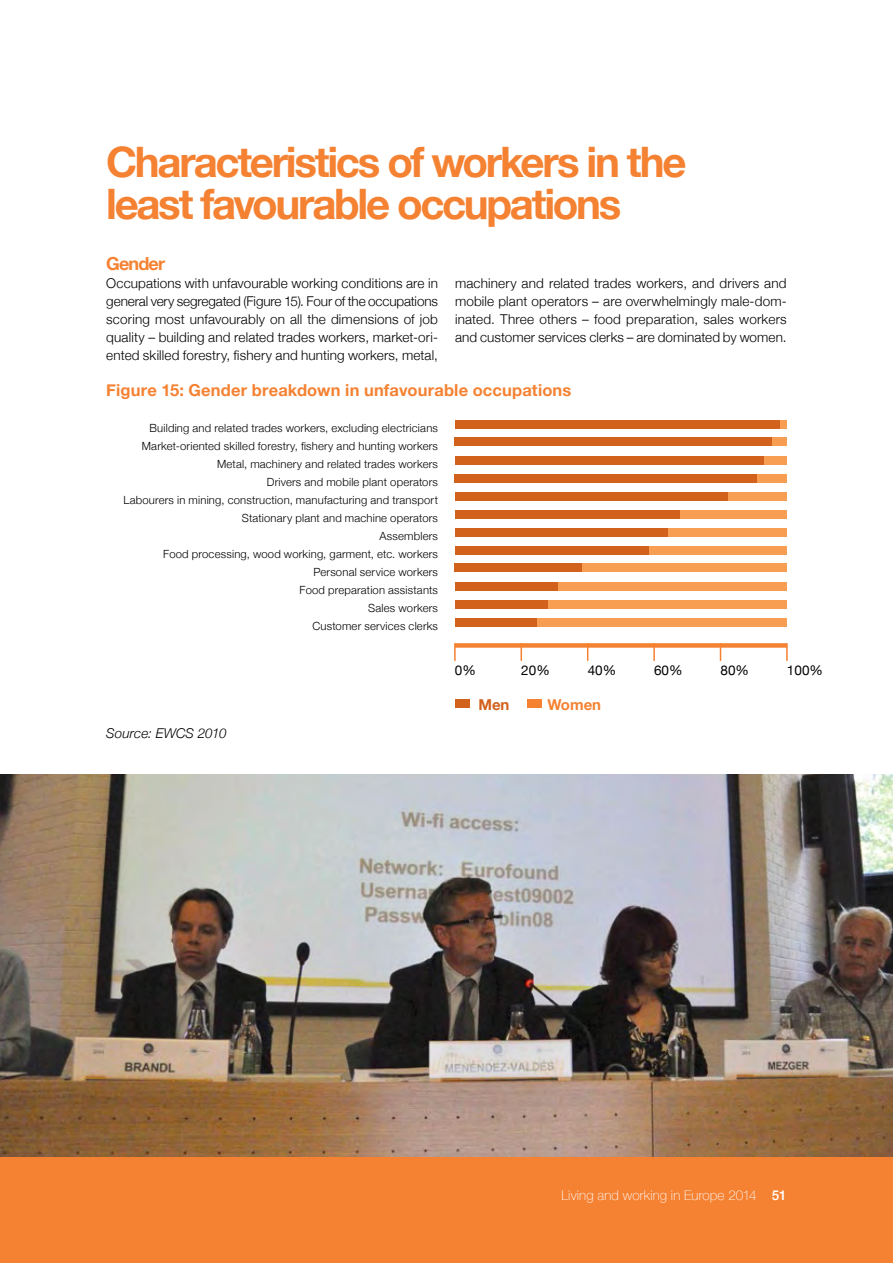
<style>
.page{position:relative;width:893px;height:1263px;background:#fff}
.page>*{position:absolute;margin:0;border:0;box-sizing:border-box;transform-origin:0 0}
.t1{font:700 42px/42px "Helvetica Neue";letter-spacing:-.055em;color:#f58232}
.t2{font:700 18px "Helvetica Neue";letter-spacing:-.05em;color:#f58232}
.Graph_Title{font:700 16.5px "Helvetica Neue";letter-spacing:.01em;color:#f58232}
.t3{font:700 15px "Helvetica Neue";color:#f58232}
.t4{font:700 15px "Helvetica Neue";color:#d2611c}
.Body_text{font:300 13.5px/18px "Helvetica Neue";letter-spacing:.01em;color:#000;text-align:justify}
.t5{font:100 13.5px "Helvetica Neue";letter-spacing:.01em;color:#fff}
.t6{font:13.5px "Helvetica Neue";color:#000}
.graphnote{font:italic 300 13.5px "Helvetica Neue";letter-spacing:.005em;color:#000}
.Body_text-2{font:300 11.25px "Helvetica Neue";letter-spacing:.02em;color:#000}
.s1{font-weight:500}
</style>
<div class="page">
<div style="left:0;top:1148px;width:893px;height:115px;background:#f58232"></div>
<div style="left:455px;top:643px;width:332px;height:5px;background:#f58232"></div>
<svg style="left:454px;top:643px;width:2px;height:18px"></svg>
<svg style="left:521px;top:648px;width:1px;height:13px"></svg>
<svg style="left:587px;top:648px;width:1px;height:13px"></svg>
<svg style="left:653px;top:643px;width:2px;height:18px"></svg>
<svg style="left:720px;top:648px;width:1px;height:13px"></svg>
<svg style="left:786px;top:643px;width:2px;height:18px"></svg>
<div style="left:536px;top:618px;width:251px;height:9px;background:#f89e53"></div>
<div style="left:455px;top:618px;width:81px;height:9px;background:#d2611c"></div>
<div style="left:548px;top:600px;width:239px;height:9px;background:#f89e53"></div>
<div style="left:455px;top:600px;width:93px;height:9px;background:#d2611c"></div>
<div style="left:557px;top:582px;width:230px;height:9px;background:#f89e53"></div>
<div style="left:455px;top:582px;width:102px;height:9px;background:#d2611c"></div>
<div style="left:582px;top:563px;width:205px;height:9px;background:#f89e53"></div>
<div style="left:455px;top:563px;width:127px;height:9px;background:#d2611c"></div>
<div style="left:649px;top:546px;width:138px;height:9px;background:#f89e53"></div>
<div style="left:455px;top:546px;width:194px;height:9px;background:#d2611c"></div>
<div style="left:667px;top:528px;width:120px;height:8px;background:#f89e53"></div>
<div style="left:455px;top:528px;width:212px;height:8px;background:#d2611c"></div>
<div style="left:680px;top:510px;width:107px;height:8px;background:#f89e53"></div>
<div style="left:455px;top:510px;width:225px;height:8px;background:#d2611c"></div>
<div style="left:727px;top:492px;width:60px;height:8px;background:#f89e53"></div>
<div style="left:455px;top:492px;width:272px;height:8px;background:#d2611c"></div>
<div style="left:757px;top:474px;width:30px;height:8px;background:#f89e53"></div>
<div style="left:455px;top:474px;width:302px;height:8px;background:#d2611c"></div>
<div style="left:763px;top:456px;width:24px;height:8px;background:#f89e53"></div>
<div style="left:455px;top:456px;width:308px;height:8px;background:#d2611c"></div>
<div style="left:772px;top:437px;width:15px;height:9px;background:#f89e53"></div>
<div style="left:455px;top:437px;width:317px;height:9px;background:#d2611c"></div>
<div style="left:779px;top:420px;width:8px;height:8px;background:#f89e53"></div>
<div style="left:455px;top:420px;width:324px;height:8px;background:#d2611c"></div>
<div style="left:455px;top:699px;width:14px;height:9px;background:#d2611c"></div>
<div style="left:527px;top:699px;width:15px;height:9px;background:#f58232"></div>
<img style="left:0;top:774px;width:893px;height:383px">
<h2 class="t1" style="left:106px;top:143px;width:582px">Characteristics of workers in the least favourable occupations</h2>
<h4 class="t2" style="left:106px;top:249px;width:60px">Gender</h4>
<p class="Body_text" style="left:106px;top:273px;width:333px">Occupations with unfavourable working conditions are in general very segregated (Figure 15). Four of the occupations scoring most unfavourably on all the dimensions of job quality – building and related trades workers, market-ori&shy;ented skilled forestry, fishery and hunting workers, metal,</p>
<p class="Body_text" style="left:455px;top:273px;width:333px">machinery and related trades workers, and drivers and mobile plant operators – are overwhelmingly male-dom&shy;inated. Three others – food preparation, sales workers and customer services clerks – are dominated by women.</p>
<p class="Graph_Title" style="left:106px;top:377px;width:467px">Figure 15: Gender breakdown in unfavourable occupations</p>
<p class="Body_text-2" style="left:150px;top:419px;width:290px">Building and related trades workers, excluding electricians</p>
<p class="Body_text-2" style="left:142px;top:437px;width:298px">Market-oriented skilled forestry, fishery and hunting workers</p>
<p class="Body_text-2" style="left:217px;top:455px;width:222px">Metal, machinery and related trades workers</p>
<p class="Body_text-2" style="left:267px;top:473px;width:173px">Drivers and mobile plant operators</p>
<p class="Body_text-2" style="left:123px;top:491px;width:316px">Labourers in mining, construction, manufacturing and transport</p>
<p class="Body_text-2" style="left:242px;top:509px;width:198px">Stationary plant and machine operators</p>
<p class="Body_text-2" style="left:380px;top:527px;width:60px">Assemblers</p>
<p class="Body_text-2" style="left:163px;top:545px;width:276px">Food processing, wood working, garment, etc. workers</p>
<p class="Body_text-2" style="left:313px;top:563px;width:126px">Personal service workers</p>
<p class="Body_text-2" style="left:300px;top:581px;width:140px">Food preparation assistants</p>
<p class="Body_text-2" style="left:368px;top:599px;width:71px">Sales workers</p>
<p class="Body_text-2" style="left:312px;top:617px;width:127px">Customer services clerks</p>
<p class="graphnote" style="left:106px;top:723px;width:122px">Source: EWCS 2010</p>
<p class="t6" style="left:455px;top:658px;width:23px">0%</p>
<p class="t6" style="left:521px;top:658px;width:30px">20%</p>
<p class="t6" style="left:588px;top:658px;width:30px">40%</p>
<p class="t6" style="left:654px;top:658px;width:30px">60%</p>
<p class="t6" style="left:720px;top:658px;width:30px">80%</p>
<p class="t6" style="left:787px;top:658px;width:38px">100%</p>
<p class="t4" style="left:478px;top:691px;width:33px">Men</p>
<p class="t3" style="left:548px;top:691px;width:55px">Women</p>
<p class="t5" style="left:561px;top:1185px;width:227px">Living and working in Europe 2014 <span class="s1">51</span></p>
</div>
